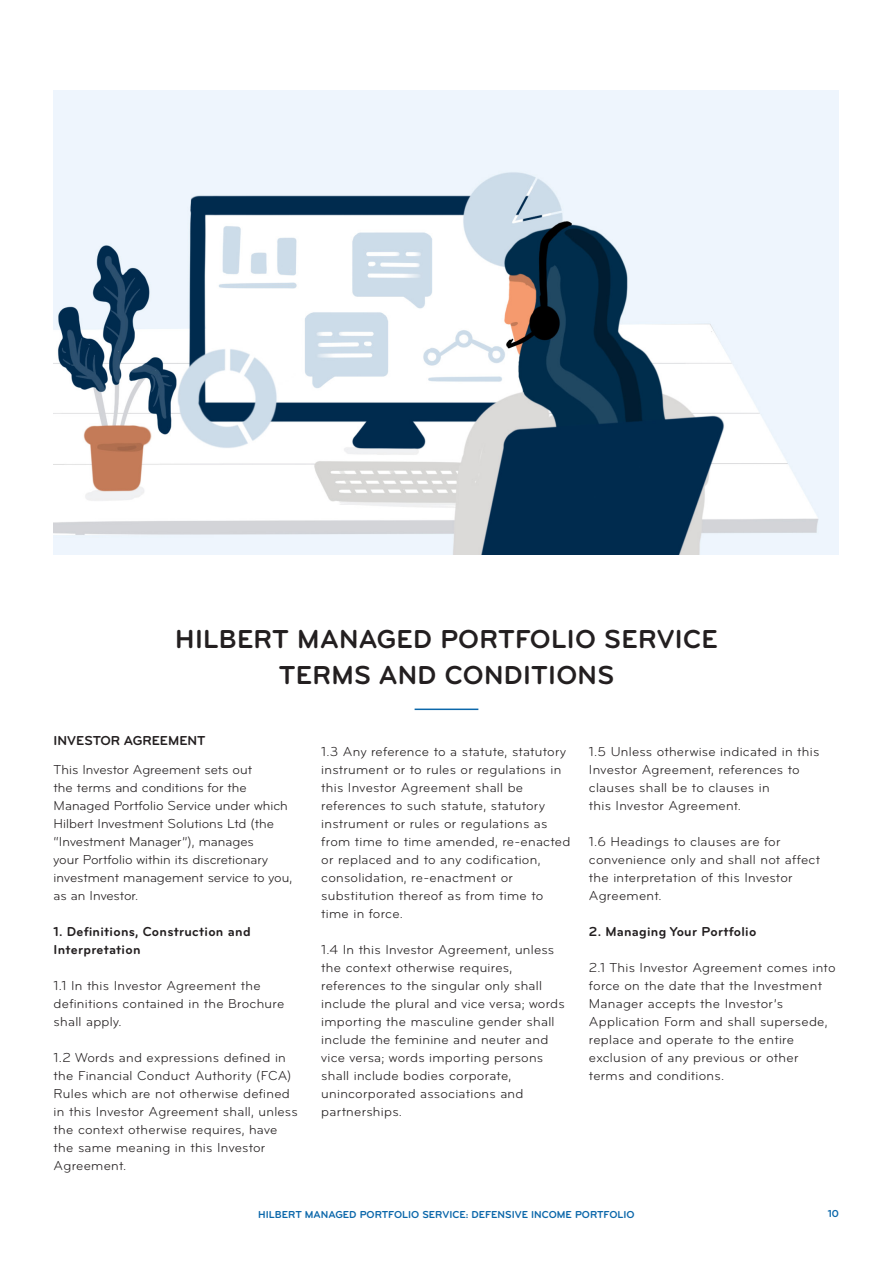
<style>
.page{position:relative;width:893px;height:1263px;background:#fff}
.page>*{position:absolute;margin:0;border:0;box-sizing:border-box;transform-origin:0 0}
.t1{font:700 27px "Bryant Pro";letter-spacing:.01em;color:#231f20}
.Term_et_cond_style{font:13.5px/18px "Bryant Pro";letter-spacing:.02em;color:#231f20}
.Term_et_cond_style-2{font:13.5px/18px "Bryant Pro";color:#231f20}
.Term_et_cond_style-3{font:700 13.5px/18px "Bryant Pro";letter-spacing:.02em;color:#231f20}
.Term_et_cond_style-4{font:700 13.5px "Bryant Pro";color:#231f20}
.t2{font:700 10.5px "Bryant Pro";color:#0b67aa}
</style>
<div class="page">
<img style="left:54px;top:91px;width:784px;height:463px">
<hr style="left:415px;top:708px;width:63px;height:2px;background:#0b67aa">
<p class="t1" style="left:175px;top:625px;width:544px">HILBERT MANAGED PORTFOLIO SERVICE</p>
<p class="t1" style="left:279px;top:661px;width:337px">TERMS AND CONDITIONS</p>
<p class="Term_et_cond_style-4" style="left:54px;top:733px;width:154px">INVESTOR AGREEMENT</p>
<p class="Term_et_cond_style-2" style="left:54px;top:761px;width:240px">This Investor Agreement sets out<br>the terms and conditions for the Managed Portfolio Service under which Hilbert Investment Solutions Ltd (the “Investment Manager”), manages<br>your Portfolio within its discretionary investment management service to you, as an Investor.</p>
<p class="Term_et_cond_style-3" style="left:54px;top:923px;width:199px">1. Definitions, Construction and<br>Interpretation</p>
<p class="Term_et_cond_style" style="left:54px;top:977px;width:232px">1.1 In this Investor Agreement the definitions contained in the Brochure shall apply.</p>
<p class="Term_et_cond_style" style="left:54px;top:1049px;width:246px">1.2 Words and expressions defined in the Financial Conduct Authority (FCA)<br>Rules which are not otherwise defined in this Investor Agreement shall, unless the context otherwise requires, have the same meaning in this Investor Agreement.</p>
<p class="Term_et_cond_style" style="left:321px;top:743px;width:246px">1.3 Any reference to a statute, statutory instrument or to rules or regulations in this Investor Agreement shall be</p>
<p class="Term_et_cond_style" style="left:321px;top:797px;width:251px">references to such statute, statutory instrument or rules or regulations as from time to time amended, re-enacted</p>
<p class="Term_et_cond_style" style="left:321px;top:851px;width:224px">or replaced and to any codification, consolidation, re-enactment or substitution thereof as from time to time in force.</p>
<p class="Term_et_cond_style" style="left:321px;top:941px;width:234px">1.4 In this Investor Agreement, unless the context otherwise requires, references to the singular only shall</p>
<p class="Term_et_cond_style" style="left:321px;top:995px;width:245px">include the plural and vice versa; words importing the masculine gender shall include the feminine and neuter and vice versa; words importing persons shall include bodies corporate, unincorporated associations and</p>
<p class="Term_et_cond_style" style="left:321px;top:1103px;width:82px">partnerships.</p>
<p class="Term_et_cond_style" style="left:589px;top:743px;width:232px">1.5 Unless otherwise indicated in this<br>Investor Agreement, references to clauses shall be to clauses in</p>
<p class="Term_et_cond_style" style="left:589px;top:797px;width:154px">this Investor Agreement.</p>
<p class="Term_et_cond_style" style="left:589px;top:833px;width:233px">1.6 Headings to clauses are for convenience only and shall not affect the interpretation of this Investor<br>Agreement.</p>
<p class="Term_et_cond_style-3" style="left:589px;top:923px;width:169px">2. Managing Your Portfolio</p>
<p class="Term_et_cond_style" style="left:589px;top:959px;width:248px">2.1 This Investor Agreement comes into force on the date that the Investment<br>Manager accepts the Investor’s</p>
<p class="Term_et_cond_style" style="left:589px;top:1013px;width:240px">Application Form and shall supersede, replace and operate to the entire exclusion of any previous or other</p>
<p class="Term_et_cond_style" style="left:589px;top:1067px;width:137px">terms and conditions.</p>
<p class="t2" style="left:258px;top:1208px;width:378px">HILBERT MANAGED PORTFOLIO SERVICE: DEFENSIVE INCOME PORTFOLIO</p>
<p class="t2" style="left:828px;top:1208px;width:13px">10</p>
</div>
